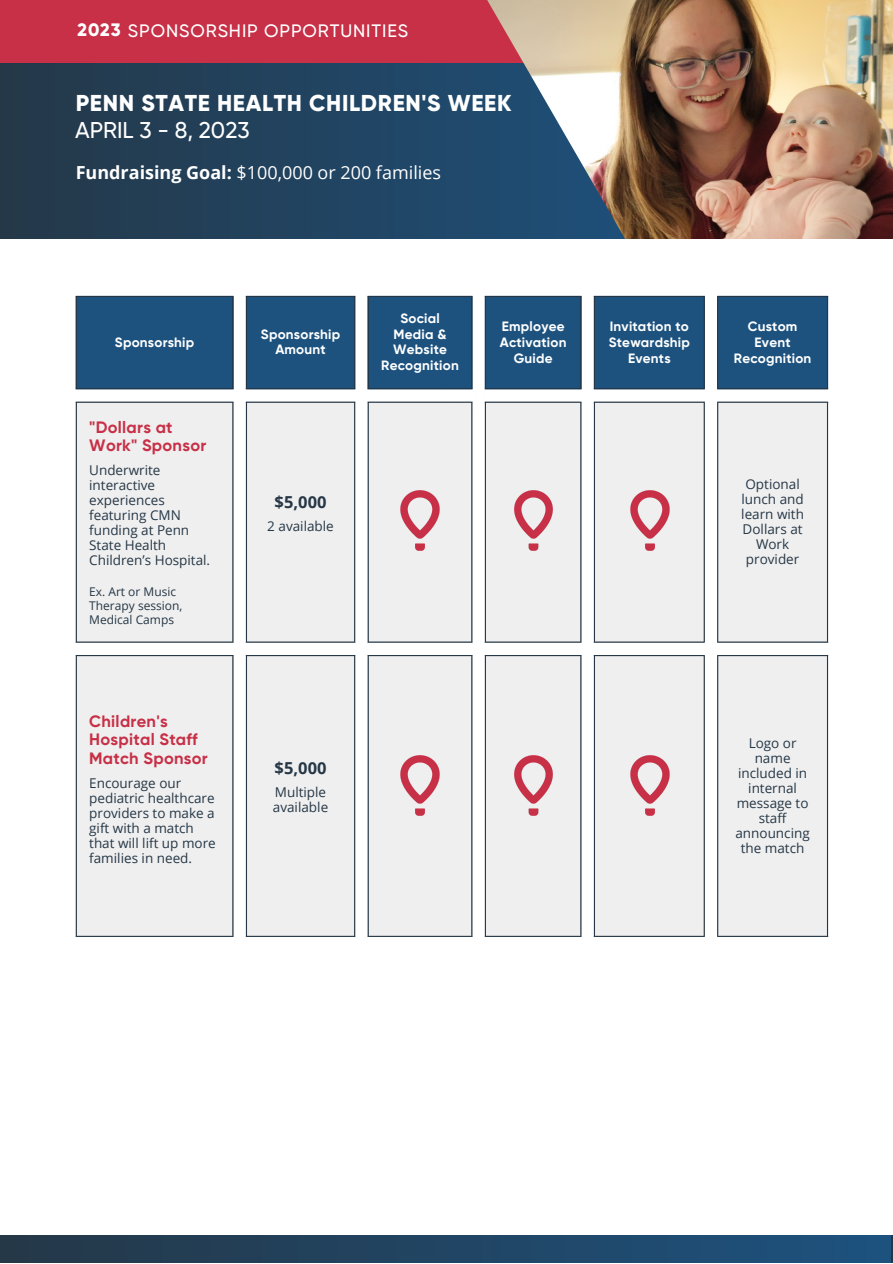
<style>
.page{position:relative;width:893px;height:1264px;background:#fff}
.page>*{position:absolute;margin:0;border:0;box-sizing:border-box;transform-origin:0 0}
.t1{font:800 22.95px "Gilroy";letter-spacing:.03em;color:#fff}
.t2{font:500 22.8px "Gilroy";color:#fff}
.t3{font:18px "Open Sans";color:#fff}
.t4{font:500 18px "Gilroy";letter-spacing:.05em;color:#fff}
.t5{font:700 16.5px/18.8px "Gilroy";letter-spacing:.015em;color:#c73047}
.t6{font:700 16.5px "Open Sans";color:#253746}
.t7{font:13.5px/15px "Open Sans";color:#253746}
.t8{font:700 13.5px/15.6px "Gilroy";letter-spacing:.015em;color:#fff;text-align:center}
.t9{font:12px/13.8px "Open Sans";color:#253746}
.s1{font-weight:800}
.s2{font-weight:700}
</style>
<div class="page">
<svg style="left:0;top:63px;width:472px;height:176px;background:#22405a"></svg>
<div style="left:0;top:0;width:892px;height:63px;background:#c73047"></div>
<img style="left:472px;top:0;width:420px;height:239px">
<img style="left:437px;top:389px;width:49px;height:1px">
<svg style="left:77px;top:296px;width:749px;height:93px;background:#2f6089"></svg>
<svg style="left:76px;top:401px;width:752px;height:535px;fill:#efefef"></svg>
<hr style="left:76px;top:297px;width:1px;height:91px;background:#253746">
<hr style="left:232px;top:297px;width:1px;height:91px;background:#253746">
<hr style="left:76px;top:296px;width:157px;height:1px;background:#253746">
<hr style="left:76px;top:388px;width:157px;height:1px;background:#253746">
<hr style="left:246px;top:297px;width:1px;height:91px;background:#253746">
<hr style="left:354px;top:297px;width:1px;height:91px;background:#253746">
<hr style="left:246px;top:296px;width:109px;height:1px;background:#253746">
<hr style="left:246px;top:388px;width:109px;height:1px;background:#253746">
<hr style="left:367px;top:297px;width:2px;height:91px;background:#253746">
<hr style="left:471px;top:297px;width:1px;height:91px;background:#253746">
<hr style="left:367px;top:296px;width:105px;height:1px;background:#253746">
<hr style="left:367px;top:388px;width:105px;height:1px;background:#253746">
<hr style="left:485px;top:297px;width:1px;height:91px;background:#253746">
<hr style="left:580px;top:297px;width:1px;height:91px;background:#253746">
<hr style="left:485px;top:296px;width:96px;height:1px;background:#253746">
<hr style="left:485px;top:388px;width:96px;height:1px;background:#253746">
<hr style="left:594px;top:297px;width:1px;height:91px;background:#253746">
<hr style="left:703px;top:297px;width:1px;height:91px;background:#253746">
<hr style="left:594px;top:296px;width:110px;height:1px;background:#253746">
<hr style="left:594px;top:388px;width:110px;height:1px;background:#253746">
<hr style="left:717px;top:297px;width:1px;height:91px;background:#253746">
<hr style="left:826px;top:297px;width:2px;height:91px;background:#253746">
<hr style="left:717px;top:296px;width:111px;height:1px;background:#253746">
<hr style="left:717px;top:388px;width:111px;height:1px;background:#253746">
<hr style="left:76px;top:403px;width:1px;height:238px;background:#253746">
<hr style="left:232px;top:403px;width:1px;height:238px;background:#253746">
<hr style="left:76px;top:401px;width:157px;height:2px;background:#253746">
<hr style="left:76px;top:641px;width:157px;height:1px;background:#253746">
<hr style="left:246px;top:403px;width:1px;height:238px;background:#253746">
<hr style="left:354px;top:403px;width:1px;height:238px;background:#253746">
<hr style="left:246px;top:401px;width:109px;height:2px;background:#253746">
<hr style="left:246px;top:641px;width:109px;height:1px;background:#253746">
<hr style="left:367px;top:403px;width:2px;height:238px;background:#253746">
<hr style="left:471px;top:403px;width:1px;height:238px;background:#253746">
<hr style="left:367px;top:401px;width:105px;height:2px;background:#253746">
<hr style="left:367px;top:641px;width:105px;height:1px;background:#253746">
<hr style="left:485px;top:403px;width:1px;height:238px;background:#253746">
<hr style="left:580px;top:403px;width:1px;height:238px;background:#253746">
<hr style="left:485px;top:401px;width:96px;height:2px;background:#253746">
<hr style="left:485px;top:641px;width:96px;height:1px;background:#253746">
<hr style="left:594px;top:403px;width:1px;height:238px;background:#253746">
<hr style="left:703px;top:403px;width:1px;height:238px;background:#253746">
<hr style="left:594px;top:401px;width:110px;height:2px;background:#253746">
<hr style="left:594px;top:641px;width:110px;height:1px;background:#253746">
<hr style="left:717px;top:403px;width:1px;height:238px;background:#253746">
<hr style="left:826px;top:403px;width:2px;height:238px;background:#253746">
<hr style="left:717px;top:401px;width:111px;height:2px;background:#253746">
<hr style="left:717px;top:641px;width:111px;height:1px;background:#253746">
<hr style="left:76px;top:656px;width:1px;height:279px;background:#253746">
<hr style="left:232px;top:656px;width:1px;height:279px;background:#253746">
<hr style="left:76px;top:655px;width:157px;height:1px;background:#253746">
<hr style="left:76px;top:935px;width:157px;height:1px;background:#253746">
<hr style="left:246px;top:656px;width:1px;height:279px;background:#253746">
<hr style="left:354px;top:656px;width:1px;height:279px;background:#253746">
<hr style="left:246px;top:655px;width:109px;height:1px;background:#253746">
<hr style="left:246px;top:935px;width:109px;height:1px;background:#253746">
<hr style="left:367px;top:656px;width:2px;height:279px;background:#253746">
<hr style="left:471px;top:656px;width:1px;height:279px;background:#253746">
<hr style="left:367px;top:655px;width:105px;height:1px;background:#253746">
<hr style="left:367px;top:935px;width:105px;height:1px;background:#253746">
<hr style="left:485px;top:656px;width:1px;height:279px;background:#253746">
<hr style="left:580px;top:656px;width:1px;height:279px;background:#253746">
<hr style="left:485px;top:655px;width:96px;height:1px;background:#253746">
<hr style="left:485px;top:935px;width:96px;height:1px;background:#253746">
<hr style="left:594px;top:656px;width:1px;height:279px;background:#253746">
<hr style="left:703px;top:656px;width:1px;height:279px;background:#253746">
<hr style="left:594px;top:655px;width:110px;height:1px;background:#253746">
<hr style="left:594px;top:935px;width:110px;height:1px;background:#253746">
<hr style="left:717px;top:656px;width:1px;height:279px;background:#253746">
<hr style="left:826px;top:656px;width:2px;height:279px;background:#253746">
<hr style="left:717px;top:655px;width:111px;height:1px;background:#253746">
<hr style="left:717px;top:935px;width:111px;height:1px;background:#253746">
<img style="left:620px;top:480px;width:59px;height:80px">
<img style="left:620px;top:745px;width:59px;height:80px">
<img style="left:504px;top:480px;width:58px;height:80px">
<img style="left:504px;top:745px;width:58px;height:80px">
<div style="left:0;top:1234px;width:890px;height:28px;background:linear-gradient(to right,#253847,#1d527f)"></div>
<img style="left:391px;top:480px;width:58px;height:80px">
<img style="left:391px;top:745px;width:58px;height:80px">
<p class="t4" style="left:77px;top:21px;width:332px"><span class="s1">2023</span> SPONSORSHIP OPPORTUNITIES</p>
<p class="t1" style="left:76px;top:89px;width:437px">PENN STATE HEALTH CHILDREN'S WEEK</p>
<p class="t2" style="left:75px;top:117px;width:176px">APRIL 3 - 8, 2023</p>
<p class="t3" style="left:76px;top:160px;width:367px"><span class="s2">Fundraising Goal:</span> $100,000 or 200 families</p>
<p class="t8" style="left:115px;top:334px;width:81px">Sponsorship</p>
<p class="t8" style="left:261px;top:326px;width:81px">Sponsorship<br>Amount</p>
<p class="t5" style="left:89px;top:417px;width:119px">"Dollars at<br>Work" Sponsor</p>
<p class="t7" style="left:89px;top:462px;width:122px">Underwrite interactive experiences featuring CMN funding at Penn<br>State Health<br>Children’s Hospital.</p>
<p class="t9" style="left:89px;top:585px;width:95px">Ex. Art or Music<br>Therapy session,<br>Medical Camps</p>
<p class="t5" style="left:89px;top:711px;width:120px">Children's<br>Hospital Staff<br>Match Sponsor</p>
<p class="t7" style="left:89px;top:775px;width:128px">Encourage our pediatric healthcare providers to make a gift with a match that will lift up more families in need.</p>
<p class="t6" style="left:274px;top:490px;width:53px">$5,000</p>
<p class="t7" style="left:267px;top:518px;width:68px">2 available</p>
<p class="t6" style="left:274px;top:756px;width:53px">$5,000</p>
<p class="t7" style="left:273px;top:784px;width:57px">Multiple available</p>
<p class="t8" style="left:381px;top:311px;width:79px">Social<br>Media &amp;<br>Website<br>Recognition</p>
<p class="t8" style="left:499px;top:319px;width:68px">Employee<br>Activation<br>Guide</p>
<p class="t8" style="left:608px;top:319px;width:83px">Invitation to<br>Stewardship<br>Events</p>
<p class="t8" style="left:733px;top:319px;width:79px">Custom<br>Event<br>Recognition</p>
<p class="t7" style="left:741px;top:476px;width:64px;text-align:center">Optional lunch and learn with<br>Dollars at<br>Work provider</p>
<p class="t7" style="left:735px;top:735px;width:76px;text-align:center">Logo or name included in internal message to staff announcing the match</p>
</div>
